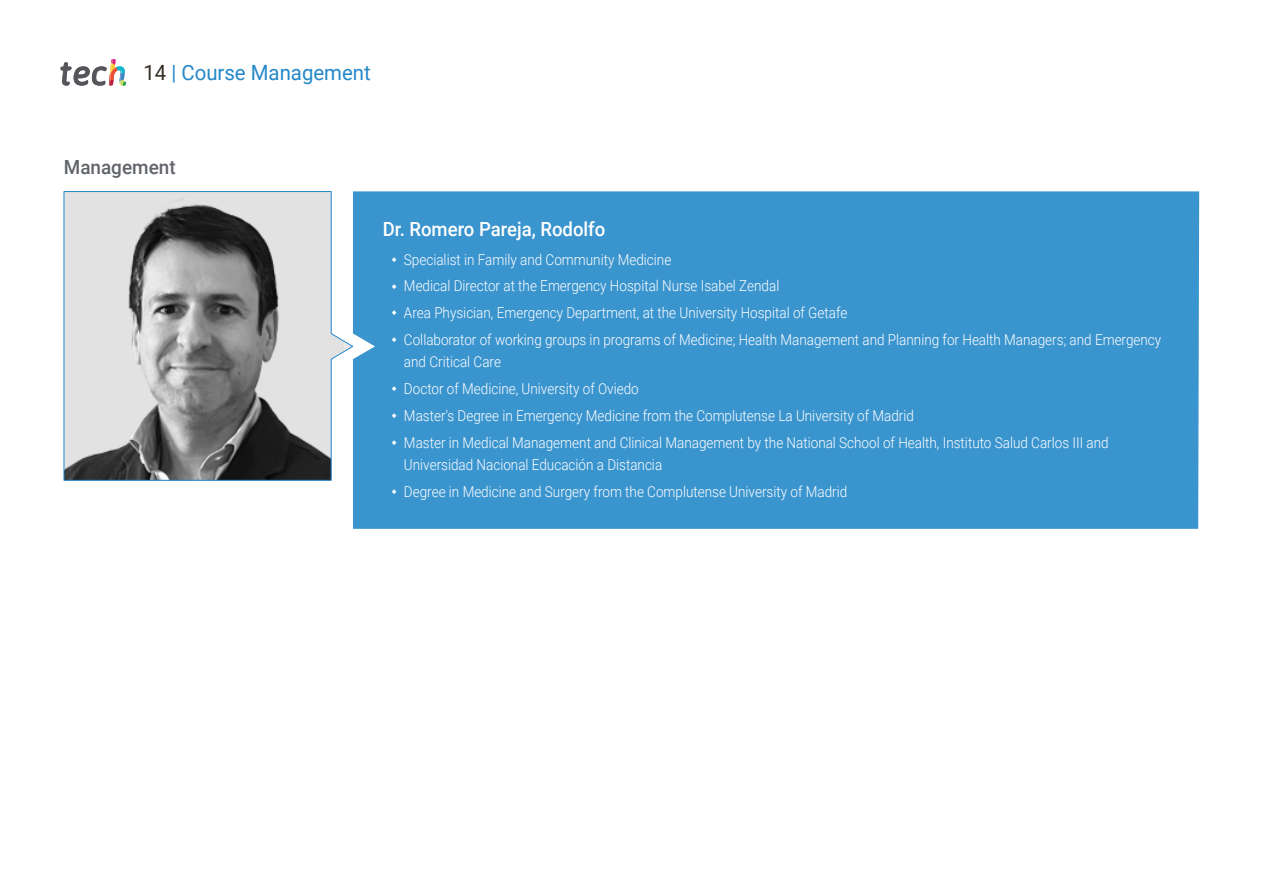
<style>
.page{position:relative;width:1263px;height:893px;background:#fff}
.page>*{position:absolute;margin:0;border:0;box-sizing:border-box;transform-origin:0 0}
.t1{font:21px "Roboto";color:#2488c9}
.t2{font:500 19.5px "Roboto";color:#fff;scale:.95 1}
.t3{font:500 19.5px "Roboto";color:#61646a}
.t4{font:300 15px/26.7px "Roboto";color:#fff;scale:.9 1}
.s1{color:#312e20}
</style>
<div class="page">
<div style="left:353px;top:191px;width:846px;height:338px;background:#3a94ce"></div>
<svg style="left:64px;top:191px;width:289px;height:290px;background:#a9aaab"></svg>
<svg style="left:61px;top:59px;width:65px;height:27px"></svg>
<svg style="left:392px;top:257px;width:5px;height:5px"></svg>
<svg style="left:392px;top:284px;width:5px;height:5px"></svg>
<svg style="left:392px;top:310px;width:5px;height:5px"></svg>
<svg style="left:392px;top:337px;width:5px;height:5px"></svg>
<svg style="left:392px;top:386px;width:5px;height:5px"></svg>
<svg style="left:392px;top:413px;width:5px;height:5px"></svg>
<svg style="left:392px;top:440px;width:5px;height:5px"></svg>
<svg style="left:392px;top:489px;width:5px;height:5px"></svg>
<h1 class="t1" style="left:144px;top:57px;width:229px"><span class="s1">14</span> | Course Management</h1>
<h2 class="t3" style="left:64px;top:154px;width:113px">Management</h2>
<h2 class="t2" style="left:383px;top:215px;width:236px">Dr. Romero Pareja, Rodolfo</h2>
<p class="t4" style="left:404px;top:245px;width:843px">Specialist in Family and Community Medicine<br>Medical Director at the Emergency Hospital Nurse Isabel Zendal<br>Area Physician, Emergency Department, at the University Hospital of Getafe<br>Collaborator of working groups in programs of Medicine; Health Management and Planning for Health Managers; and Emergency</p>
<p class="t4" style="left:404px;top:348px;width:784px">and Critical Care<br>Doctor of Medicine, University of Oviedo<br>Master's Degree in Emergency Medicine from the Complutense La University of Madrid<br>Master in Medical Management and Clinical Management by the National School of Health, Instituto Salud Carlos III and</p>
<p class="t4" style="left:404px;top:451px;width:494px">Universidad Nacional Educación a Distancia<br>Degree in Medicine and Surgery from the Complutense University of Madrid</p>
</div>
